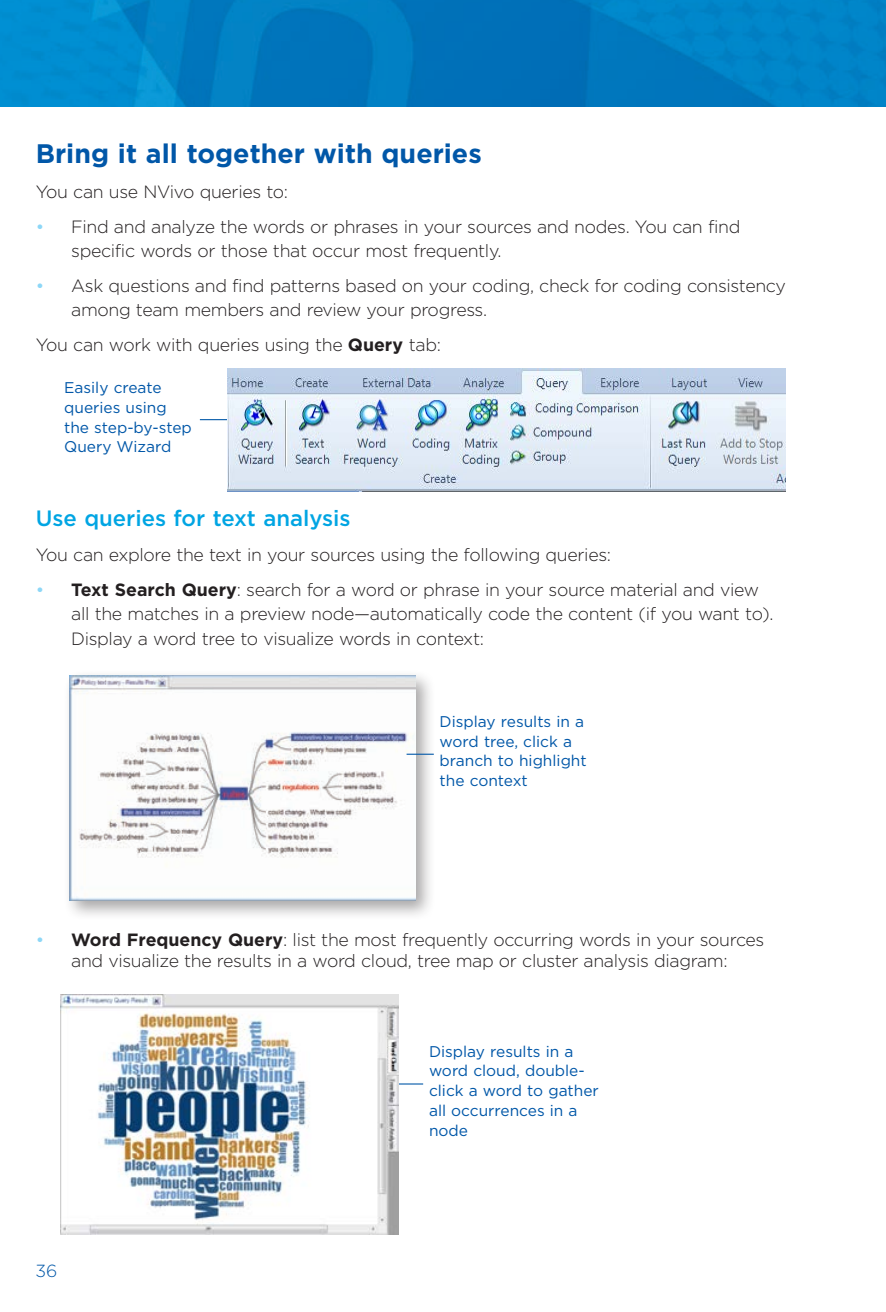
<style>
.page{position:relative;width:886px;height:1312px;background:#fff}
.page>*{position:absolute;margin:0;border:0;box-sizing:border-box;transform-origin:0 0}
.Headings_-_Dark_Blue{font:700 26.75px "Gotham";color:#0157a8}
.Headings_-_Light_Blu{font:500 22.25px "Gotham";color:#00a5e3}
.Main_Body_Text{font:300 17.75px/24.2px "Gotham";letter-spacing:-.02em;color:#231f20}
.t1{font:300 17.5px "Gotham";color:#0157a8}
.Image_Pointer_Text{font:15.5px/19.8px "Gotham";color:#0157a8}
.s1{font-weight:400;color:#8dd7f7}
.s2{font-weight:700}
</style>
<div class="page">
<img style="left:0;top:0;width:886px;height:106px">
<div style="left:63px;top:668px;width:373px;height:252px;background:#231f20;opacity:.4"></div>
<img style="left:69px;top:675px;width:346px;height:225px">
<svg style="left:407px;top:753px;width:27px;height:1px"></svg>
<svg style="left:399px;top:1083px;width:24px;height:1px"></svg>
<svg style="left:200px;top:419px;width:27px;height:1px"></svg>
<img style="left:61px;top:994px;width:338px;height:240px">
<img style="left:227px;top:368px;width:558px;height:123px">
<p class="Headings_-_Dark_Blue" style="left:36px;top:136px;width:447px">Bring it all together with queries</p>
<p class="Main_Body_Text" style="left:36px;top:179px;width:254px">You can use NVivo queries to:</p>
<p class="Main_Body_Text" style="left:71px;top:214px;width:671px;text-indent:-35px"><span class="s1">•</span> Find and analyze the words or phrases in your sources and nodes. You can find specific words or those that occur most frequently.</p>
<p class="Main_Body_Text" style="left:71px;top:273px;width:716px;text-indent:-35px"><span class="s1">•</span> Ask questions and find patterns based on your coding, check for coding consistency among team members and review your progress.</p>
<p class="Main_Body_Text" style="left:36px;top:332px;width:407px">You can work with queries using the <span class="s2">Query</span> tab:</p>
<p class="Image_Pointer_Text" style="left:64px;top:377px;width:129px">Easily create queries using the step-by-step<br>Query Wizard</p>
<p class="Headings_-_Light_Blu" style="left:36px;top:504px;width:316px">Use queries for text analysis</p>
<p class="Main_Body_Text" style="left:36px;top:542px;width:577px">You can explore the text in your sources using the following queries:</p>
<p class="Main_Body_Text" style="left:71px;top:577px;width:704px;text-indent:-35px"><span class="s1">•</span> <span class="s2">Text Search Query</span>: search for a word or phrase in your source material and view all the matches in a preview node—automatically code the content (if you want to).<br>Display a word tree to visualize words in context:</p>
<p class="Image_Pointer_Text" style="left:440px;top:711px;width:149px">Display results in a word tree, click a branch to highlight the context</p>
<p class="Main_Body_Text" style="left:36px;top:928px;width:730px;line-height:21.5px;text-align:center"><span class="s1">•</span> <span class="s2">Word Frequency Query</span>: list the most frequently occurring words in your sources and visualize the results in a word cloud, tree map or cluster analysis diagram:</p>
<p class="t1" style="left:35px;top:1258px;width:23px">36</p>
<p class="Image_Pointer_Text" style="left:429px;top:1040px;width:171px">Display results in a word cloud, double&shy;click a word to gather all occurrences in a node</p>
</div>
